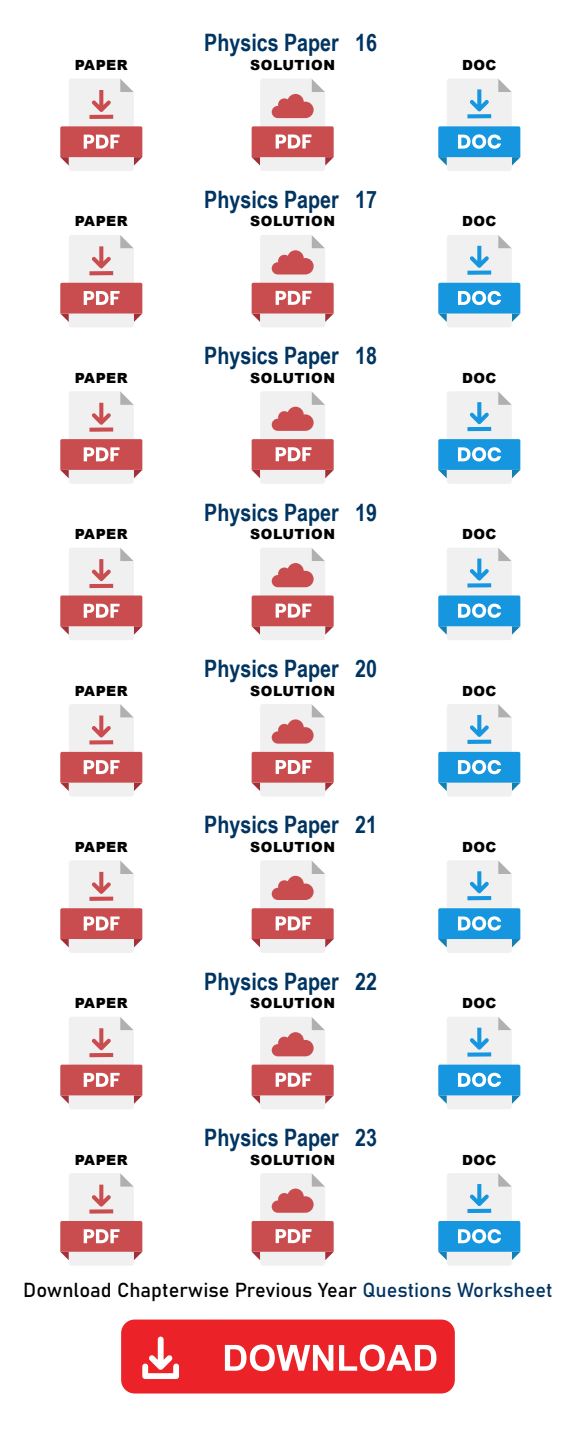
<style>
.page{position:relative;width:576px;height:1440px;background:#fff}
.page>*{position:absolute;margin:0;border:0;box-sizing:border-box;transform-origin:0 0}
.t1{font:700 24px "Arial Narrow";color:#003461}
.t2{font:20px "Bahnschrift";color:#000}
.t3{font:900 14px "Arial";letter-spacing:.035em;color:#000}
.s1{color:#003461}
</style>
<div class="page">
<svg style="left:60px;top:79px;width:82px;height:92px"></svg>
<svg style="left:252px;top:79px;width:82px;height:92px"></svg>
<svg style="left:438px;top:79px;width:82px;height:92px"></svg>
<svg style="left:60px;top:235px;width:82px;height:92px"></svg>
<svg style="left:252px;top:235px;width:82px;height:92px"></svg>
<svg style="left:438px;top:235px;width:82px;height:92px"></svg>
<svg style="left:60px;top:391px;width:82px;height:93px"></svg>
<svg style="left:252px;top:391px;width:82px;height:93px"></svg>
<svg style="left:438px;top:391px;width:82px;height:93px"></svg>
<svg style="left:60px;top:548px;width:82px;height:92px"></svg>
<svg style="left:252px;top:548px;width:82px;height:92px"></svg>
<svg style="left:438px;top:548px;width:82px;height:92px"></svg>
<svg style="left:60px;top:704px;width:82px;height:92px"></svg>
<svg style="left:252px;top:704px;width:82px;height:92px"></svg>
<svg style="left:438px;top:704px;width:82px;height:92px"></svg>
<svg style="left:60px;top:860px;width:82px;height:93px"></svg>
<svg style="left:252px;top:860px;width:82px;height:93px"></svg>
<svg style="left:438px;top:860px;width:82px;height:93px"></svg>
<svg style="left:60px;top:1017px;width:82px;height:92px"></svg>
<svg style="left:252px;top:1017px;width:82px;height:92px"></svg>
<svg style="left:438px;top:1017px;width:82px;height:92px"></svg>
<svg style="left:60px;top:1173px;width:82px;height:93px"></svg>
<svg style="left:252px;top:1173px;width:82px;height:93px"></svg>
<svg style="left:438px;top:1173px;width:82px;height:93px"></svg>
<svg style="left:121px;top:1320px;width:334px;height:74px;background:#ed4246"></svg>
<h1 class="t1" style="left:204px;top:25px;width:174px">Physics Paper 16</h1>
<p class="t3" style="left:75px;top:55px;width:54px">PAPER</p>
<p class="t3" style="left:250px;top:55px;width:86px">SOLUTION</p>
<p class="t3" style="left:462px;top:55px;width:36px">DOC</p>
<h1 class="t1" style="left:204px;top:181px;width:174px">Physics Paper 17</h1>
<p class="t3" style="left:75px;top:211px;width:54px">PAPER</p>
<p class="t3" style="left:250px;top:211px;width:86px">SOLUTION</p>
<p class="t3" style="left:462px;top:211px;width:36px">DOC</p>
<h1 class="t1" style="left:204px;top:338px;width:174px">Physics Paper 18</h1>
<p class="t3" style="left:75px;top:368px;width:54px">PAPER</p>
<p class="t3" style="left:250px;top:368px;width:86px">SOLUTION</p>
<p class="t3" style="left:462px;top:368px;width:36px">DOC</p>
<h1 class="t1" style="left:204px;top:494px;width:174px">Physics Paper 19</h1>
<p class="t3" style="left:75px;top:524px;width:54px">PAPER</p>
<p class="t3" style="left:250px;top:524px;width:86px">SOLUTION</p>
<p class="t3" style="left:462px;top:524px;width:36px">DOC</p>
<h1 class="t1" style="left:204px;top:650px;width:174px">Physics Paper 20</h1>
<p class="t3" style="left:75px;top:680px;width:54px">PAPER</p>
<p class="t3" style="left:250px;top:680px;width:86px">SOLUTION</p>
<p class="t3" style="left:462px;top:680px;width:36px">DOC</p>
<h1 class="t1" style="left:204px;top:807px;width:174px">Physics Paper 21</h1>
<p class="t3" style="left:75px;top:837px;width:54px">PAPER</p>
<p class="t3" style="left:250px;top:837px;width:86px">SOLUTION</p>
<p class="t3" style="left:462px;top:837px;width:36px">DOC</p>
<h1 class="t1" style="left:204px;top:963px;width:174px">Physics Paper 22</h1>
<p class="t3" style="left:75px;top:993px;width:54px">PAPER</p>
<p class="t3" style="left:250px;top:993px;width:86px">SOLUTION</p>
<p class="t3" style="left:462px;top:993px;width:36px">DOC</p>
<h1 class="t1" style="left:204px;top:1120px;width:174px">Physics Paper 23</h1>
<p class="t3" style="left:75px;top:1149px;width:54px">PAPER</p>
<p class="t3" style="left:250px;top:1149px;width:86px">SOLUTION</p>
<p class="t3" style="left:462px;top:1149px;width:36px">DOC</p>
<h2 class="t2" style="left:23px;top:1275px;width:531px">Download Chapterwise Previous Year <span class="s1">Questions Worksheet</span></h2>
</div>
